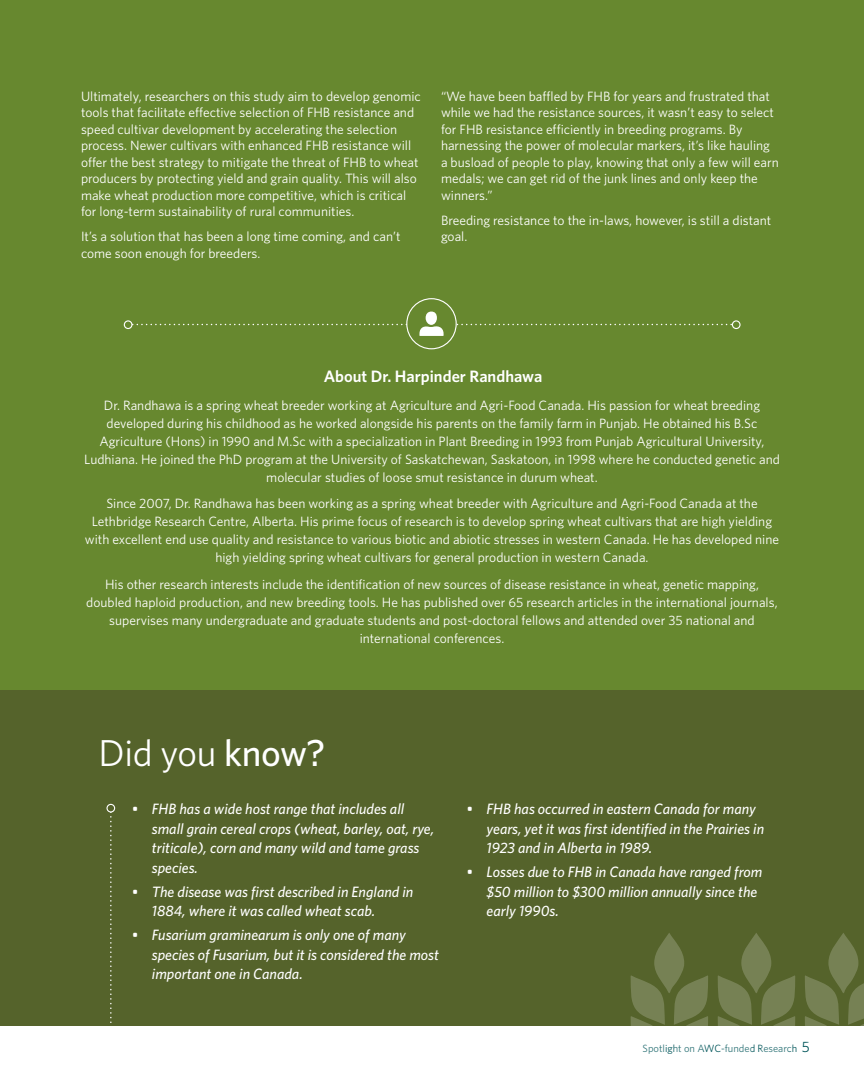
<style>
.page{position:relative;width:864px;height:1080px;background:#fff}
.page>*{position:absolute;margin:0;border:0;box-sizing:border-box;transform-origin:0 0}
.t1{font:37.5px "Whitney HTF";letter-spacing:-.01em;color:#fff}
.t2{font:600 16.5px "Whitney HTF";color:#fff}
.t3{font:italic 500 15px/19.5px "Whitney HTF";color:#fff}
.t4{font:13.5px/16.5px "Whitney HTF";color:#fff}
.t5{font:10.5px "Whitney HTF";color:#00555a}
.s1{font-weight:500}
.s2{font-size:15px}
</style>
<div class="page">
<div style="left:0;top:0;width:864px;height:691px;background:#67882f"></div>
<div style="left:0;top:691px;width:864px;height:335px;background:#55632b"></div>
<div style="left:406px;top:298px;width:51px;height:51px;border:1px solid #fff;border-radius:50%"></div>
<svg style="left:128px;top:324px;width:606px;height:12px"></svg>
<div style="left:426px;top:311px;width:11px;height:14px;background:#fff;border-radius:50%"></div>
<div style="left:124px;top:321px;width:8px;height:8px;background:#67882f;border-radius:50%"></div>
<div style="left:124px;top:320px;width:8px;height:9px;border:1px solid #fff;border-radius:50%"></div>
<div style="left:732px;top:320px;width:9px;height:9px;border:1px solid #fff;border-radius:50%"></div>
<svg style="left:110px;top:816px;width:2px;height:207px"></svg>
<div style="left:106px;top:804px;width:9px;height:9px;border:1px solid #fff;border-radius:50%"></div>
<svg style="left:805px;top:933px;width:59px;height:93px"></svg>
<svg style="left:718px;top:933px;width:77px;height:93px"></svg>
<svg style="left:630px;top:933px;width:78px;height:93px"></svg>
<p class="t4" style="left:81px;top:87px;width:341px">Ultimately, researchers on this study aim to develop genomic tools that facilitate effective selection of FHB resistance and speed cultivar development by accelerating the selection process. Newer cultivars with enhanced FHB resistance will offer the best strategy to mitigate the threat of FHB to wheat producers by protecting yield and grain quality. This will also make wheat production more competitive, which is critical for long-term sustainability of rural communities.</p>
<p class="t4" style="left:81px;top:228px;width:321px">It’s a solution that has been a long time coming, and can’t come soon enough for breeders.</p>
<p class="t4" style="left:441px;top:87px;width:339px">“We have been baffled by FHB for years and frustrated that while we had the resistance sources, it wasn’t easy to select for FHB resistance efficiently in breeding programs. By harnessing the power of molecular markers, it’s like hauling a busload of people to play, knowing that only a few will earn medals; we can get rid of the junk lines and only keep the winners.”</p>
<p class="t4" style="left:441px;top:211px;width:332px">Breeding resistance to the in-laws, however, is still a distant goal.</p>
<p class="t2" style="left:324px;top:366px;width:220px">About Dr. Harpinder Randhawa</p>
<p class="t4" style="left:84px;top:396px;width:697px;line-height:18px;text-align:center">Dr. Randhawa is a spring wheat breeder working at Agriculture and Agri-Food Canada. His passion for wheat breeding developed during his childhood as he worked alongside his parents on the family farm in Punjab. He obtained his B.Sc Agriculture (Hons) in 1990 and M.Sc with a specialization in Plant Breeding in 1993 from Punjab Agricultural University, Ludhiana. He joined the PhD program at the University of Saskatchewan, Saskatoon, in 1998 where he conducted genetic and molecular studies of loose smut resistance in durum wheat.</p>
<p class="t4" style="left:85px;top:494px;width:696px;line-height:18px;text-align:center">Since 2007, Dr. Randhawa has been working as a spring wheat breeder with Agriculture and Agri-Food Canada at the Lethbridge Research Centre, Alberta. His prime focus of research is to develop spring wheat cultivars that are high yielding with excellent end use quality and resistance to various biotic and abiotic stresses in western Canada. He has developed nine high yielding spring wheat cultivars for general production in western Canada.</p>
<p class="t4" style="left:86px;top:575px;width:693px;line-height:18px;text-align:center">His other research interests include the identification of new sources of disease resistance in wheat, genetic mapping, doubled haploid production, and new breeding tools. He has published over 65 research articles in the international journals, supervises many undergraduate and graduate students and post-doctoral fellows and attended over 35 national and international conferences.</p>
<h1 class="t1" style="left:99px;top:731px;width:228px">Did you <span class="s1">know?</span></h1>
<p class="t3" style="left:152px;top:799px;width:284px;text-indent:-20px">• FHB has a wide host range that includes all small grain cereal crops (wheat, barley, oat, rye, triticale), corn and many wild and tame grass species.</p>
<p class="t3" style="left:152px;top:881px;width:263px;text-indent:-20px">• The disease was first described in England in<br>1884, where it was called wheat scab.</p>
<p class="t3" style="left:152px;top:925px;width:288px;text-indent:-20px">• Fusarium graminearum is only one of many species of Fusarium, but it is considered the most important one in Canada.</p>
<p class="t3" style="left:487px;top:799px;width:279px;text-indent:-20px">• FHB has occurred in eastern Canada for many years, yet it was first identified in the Prairies in<br>1923 and in Alberta in 1989.</p>
<p class="t3" style="left:487px;top:862px;width:277px;text-indent:-20px">• Losses due to FHB in Canada have ranged from $50 million to $300 million annually since the early 1990s.</p>
<p class="t5" style="left:643px;top:1043px;width:169px">Spotlight on AWC-funded Research <span class="s2">5</span></p>
</div>
